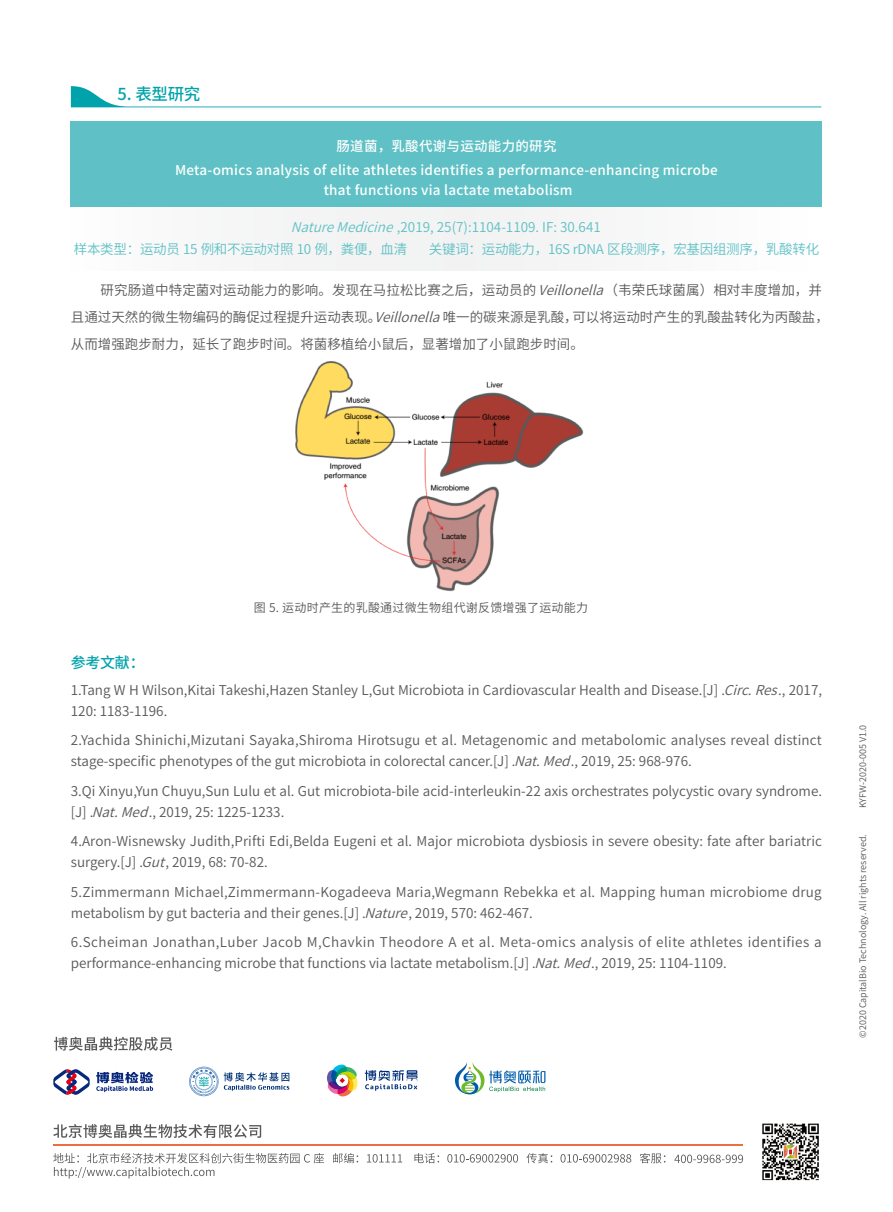
<style>
.page{position:relative;width:893px;height:1212px;background:#fff}
.page>*{position:absolute;margin:0;border:0;box-sizing:border-box;transform-origin:0 0}
.t1{font:500 16.5px "Source Han Sans CN";color:#00a3ac}
.t2{font:500 15px "Source Han Sans CN";color:#00a3ac}
.t3{font:13.5px/21px "Source Han Sans CN";color:#595757}
.t4{font:500 13.5px/24px "Source Han Sans CN";letter-spacing:.02em;color:#fff;text-align:center}
.t5{font:13.5px/22.5px "Source Han Sans CN";letter-spacing:-.02em;color:#5fc1c5}
.t6{font:12px "Source Han Sans CN";letter-spacing:.02em;color:#595757}
.t7{font:9px "Source Han Sans CN";color:#595757}
.s1{font-style:italic}
</style>
<div class="page">
<svg style="left:54px;top:1037px;width:118px;height:14px"></svg>
<svg style="left:189px;top:1066px;width:100px;height:30px"></svg>
<svg style="left:455px;top:1062px;width:90px;height:32px"></svg>
<svg style="left:327px;top:1064px;width:31px;height:32px"></svg>
<svg style="left:365px;top:1070px;width:53px;height:21px"></svg>
<svg style="left:53px;top:1069px;width:37px;height:26px"></svg>
<svg style="left:96px;top:1072px;width:57px;height:20px"></svg>
<img style="left:762px;top:1123px;width:57px;height:57px">
<svg style="left:784px;top:1145px;width:13px;height:14px"></svg>
<svg style="left:53px;top:1124px;width:208px;height:14px"></svg>
<hr style="left:53px;top:1144px;width:690px;height:1px;background:#ed6d46">
<svg style="left:333px;top:1153px;width:25px;height:10px"></svg>
<svg style="left:367px;top:1154px;width:35px;height:8px"></svg>
<svg style="left:414px;top:1153px;width:25px;height:10px"></svg>
<svg style="left:447px;top:1154px;width:71px;height:8px"></svg>
<svg style="left:526px;top:1153px;width:26px;height:10px"></svg>
<svg style="left:560px;top:1154px;width:71px;height:8px"></svg>
<svg style="left:640px;top:1153px;width:25px;height:10px"></svg>
<svg style="left:53px;top:1153px;width:271px;height:25px"></svg>
<svg style="left:674px;top:1154px;width:69px;height:9px"></svg>
<svg style="left:71px;top:86px;width:750px;height:21px"></svg>
<div style="left:71px;top:206px;width:751px;height:64px;background:#f6f6f6"></div>
<div style="left:71px;top:121px;width:751px;height:85px;background:#5fc1c5"></div>
<img style="left:296px;top:361px;width:288px;height:231px">
<p class="t1" style="left:118px;top:85px;width:84px">5. 表型研究</p>
<p class="t4" style="left:175px;top:135px;width:544px">肠道菌，乳酸代谢与运动能力的研究<br>Meta-omics analysis of elite athletes identifies a performance-enhancing microbe</p>
<p class="t4" style="left:324px;top:178px;width:250px">that functions via lactate metabolism</p>
<p class="t5" style="left:74px;top:216px;width:528px;text-indent:217px"><span class="s1">NatureMedicine</span>,2019, 25(7):1104-1109. IF: 30.641样本类型：运动员 15 例和不运动对照 10 例，粪便，血清</p>
<p class="t5" style="left:429px;top:238px;width:392px">关键词：运动能力，16S rDNA 区段测序，宏基因组测序，乳酸转化</p>
<p class="t3" style="left:71px;top:276px;width:759px;line-height:27px;text-indent:30px">研究肠道中特定菌对运动能力的影响。发现在马拉松比赛之后，运动员的<span class="s1">Veillonella</span>（韦荣氏球菌属）相对丰度增加，并且通过天然的微生物编码的酶促过程提升运动表现。<span class="s1">Veillonella</span>唯一的碳来源是乳酸，可以将运动时产生的乳酸盐转化为丙酸盐，从而增强跑步耐力，延长了跑步时间。将菌移植给小鼠后，显著增加了小鼠跑步时间。</p>
<p class="t6" style="left:254px;top:600px;width:336px">图 5. 运动时产生的乳酸通过微生物组代谢反馈增强了运动能力</p>
<p class="t2" style="left:71px;top:654px;width:75px">参考文献：</p>
<p class="t3" style="left:71px;top:680px;width:753px">1.Tang W H Wilson,Kitai Takeshi,Hazen Stanley L,Gut Microbiota in Cardiovascular Health and Disease.[J] .<span class="s1">Circ.Res</span>., 2017,<br>120: 1183-1196.</p>
<p class="t3" style="left:71px;top:730px;width:752px">2.Yachida Shinichi,Mizutani Sayaka,Shiroma Hirotsugu et al. Metagenomic and metabolomic analyses reveal distinct stage-specific phenotypes of the gut microbiota in colorectal cancer.[J] .<span class="s1">Nat.Med</span>., 2019, 25: 968-976.</p>
<p class="t3" style="left:71px;top:781px;width:753px">3.Qi Xinyu,Yun Chuyu,Sun Lulu et al. Gut microbiota-bile acid-interleukin-22 axis orchestrates polycystic ovary syndrome. [J] .<span class="s1">Nat.Med</span>., 2019, 25: 1225-1233.</p>
<p class="t3" style="left:71px;top:831px;width:753px">4.Aron-Wisnewsky Judith,Prifti Edi,Belda Eugeni et al. Major microbiota dysbiosis in severe obesity: fate after bariatric surgery.[J] .<span class="s1">Gut</span>, 2019, 68: 70-82.</p>
<p class="t3" style="left:71px;top:882px;width:752px">5.Zimmermann Michael,Zimmermann-Kogadeeva Maria,Wegmann Rebekka et al. Mapping human microbiome drug metabolism by gut bacteria and their genes.[J] .<span class="s1">Nature</span>, 2019, 570: 462-467.</p>
<p class="t3" style="left:71px;top:932px;width:752px">6.Scheiman Jonathan,Luber Jacob M,Chavkin Theodore A et al. Meta-omics analysis of elite athletes identifies a performance-enhancing microbe that functions via lactate metabolism.[J] .<span class="s1">Nat.Med</span>., 2019, 25: 1104-1109.</p>
<p class="t7" style="left:858px;top:808px;width:85px;rotate:-90deg">KYFW-2020-005 V1.0</p>
<p class="t7" style="left:858px;top:1037px;width:205px;rotate:-90deg">©2020 CapitalBio Technology. All rights reserved.</p>
</div>
